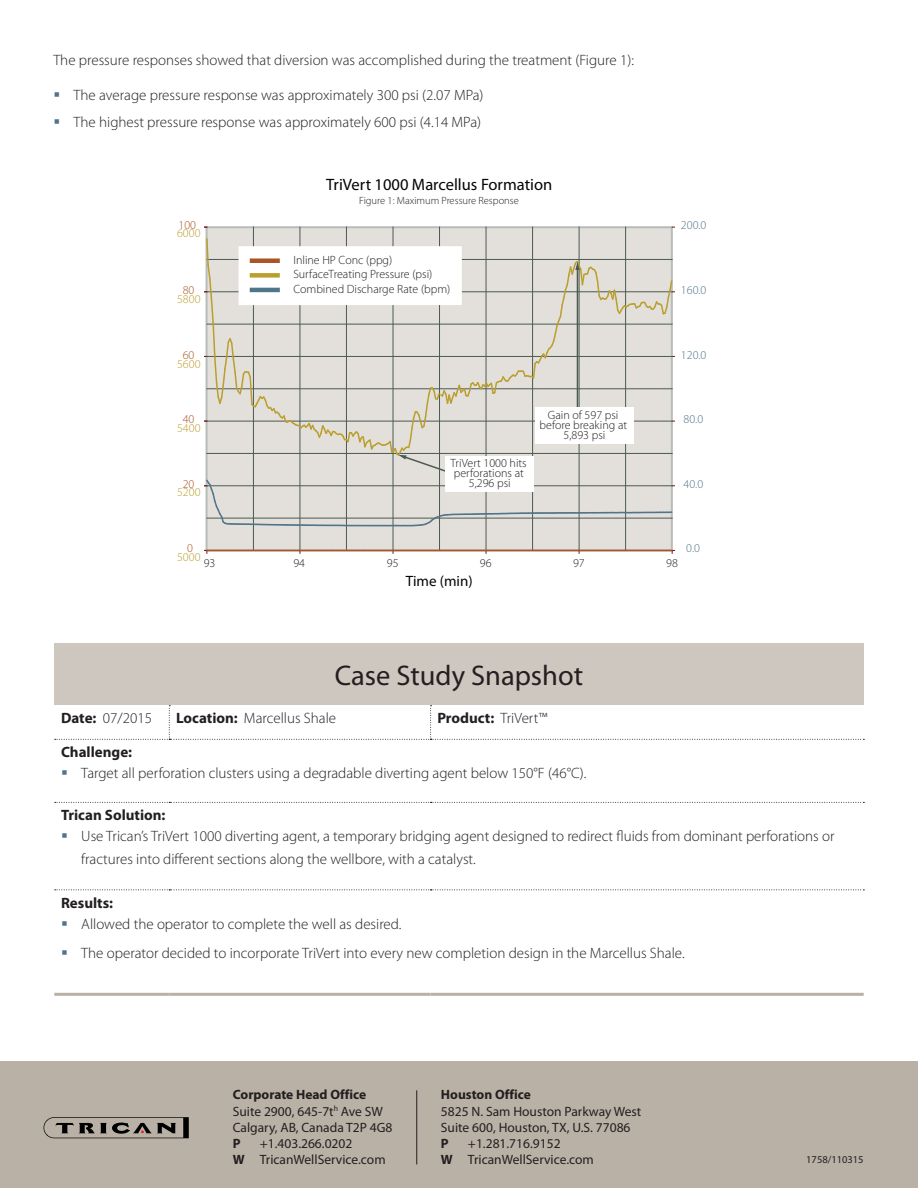
<style>
.page{position:relative;width:918px;height:1188px;background:#fff}
.page>*{position:absolute;margin:0;border:0;box-sizing:border-box;transform-origin:0 0}
.t1{font:28.5px "Myriad Pro";color:#231f20}
.t2{font:16.5px "Myriad Pro";color:#040503}
.t3{font:300 15px/22.5px "Myriad Pro";color:#231f20}
.t4{font:700 15px "Myriad Pro";color:#231f20}
.t5{font:15px "Myriad Pro";color:#040503}
.t6{font:13.5px/16.2px "Myriad Pro";color:#231f20}
.t7{font:700 13.5px "Myriad Pro";color:#231f20}
.t8{font:300 12px/10.1px "Myriad Pro";color:#201d1e;text-align:center}
.t9{font:300 12px "Myriad Pro";color:#50748a}
.t10{font:300 12px "Myriad Pro";color:#ba9f2f}
.t11{font:300 12px "Myriad Pro";color:#1d211e}
.t12{font:300 12px "Myriad Pro";color:#aa5525}
.t13{font:300 10.5px "Myriad Pro";color:#231f20}
.t14{font:10.5px "Myriad Pro";color:#231f20}
.s1{font-weight:700}
.s2{font-weight:300}
</style>
<div class="page">
<div style="left:207px;top:227px;width:465px;height:324px;background:#e3e0db"></div>
<hr style="left:253px;top:227px;width:1px;height:323px;background:#4b5a52">
<hr style="left:300px;top:227px;width:1px;height:323px;background:#4b5a52">
<hr style="left:346px;top:227px;width:1px;height:323px;background:#4b5a52">
<hr style="left:393px;top:227px;width:1px;height:323px;background:#4b5a52">
<hr style="left:439px;top:227px;width:1px;height:323px;background:#4b5a52">
<hr style="left:486px;top:227px;width:1px;height:323px;background:#4b5a52">
<hr style="left:532px;top:227px;width:1px;height:323px;background:#4b5a52">
<hr style="left:579px;top:227px;width:1px;height:323px;background:#4b5a52">
<hr style="left:625px;top:227px;width:1px;height:323px;background:#4b5a52">
<svg style="left:205px;top:550px;width:470px;height:3px"></svg>
<svg style="left:205px;top:237px;width:470px;height:289px"></svg>
<div style="left:445px;top:456px;width:89px;height:36px;background:#fff"></div>
<div style="left:54px;top:644px;width:810px;height:61px;background:#cec7bf"></div>
<svg style="left:54px;top:738px;width:810px;height:255px"></svg>
<svg style="left:55px;top:802px;width:809px;height:1px"></svg>
<svg style="left:55px;top:889px;width:809px;height:1px"></svg>
<hr style="left:54px;top:993px;width:115px;height:3px;background:#bab1a6">
<hr style="left:169px;top:993px;width:262px;height:3px;background:#bab1a6">
<hr style="left:431px;top:993px;width:433px;height:3px;background:#bab1a6">
<svg style="left:55px;top:705px;width:809px;height:35px"></svg>
<div style="left:0;top:1061px;width:918px;height:127px;background:#bab1a6"></div>
<svg style="left:44px;top:1117px;width:145px;height:21px"></svg>
<hr style="left:416px;top:1090px;width:1px;height:74px;background:#231f20">
<svg style="left:62px;top:771px;width:5px;height:4px"></svg>
<svg style="left:62px;top:834px;width:5px;height:4px"></svg>
<svg style="left:62px;top:921px;width:5px;height:5px"></svg>
<svg style="left:62px;top:950px;width:5px;height:5px"></svg>
<p class="t3" style="left:53px;top:49px;width:582px">The pressure responses showed that diversion was accomplished during the treatment (Figure 1):</p>
<p class="t3" style="left:74px;top:81px;width:411px;line-height:27.8px">The average pressure response was approximately 300 psi (2.07 MPa)<br>The highest pressure response was approximately 600 psi (4.14 MPa)</p>
<p class="t2" style="left:326px;top:175px;width:228px">TriVert 1000 Marcellus Formation</p>
<p class="t12" style="left:179px;top:217px;width:19px">100</p>
<p class="t10" style="left:177px;top:226px;width:25px">6000</p>
<p class="t12" style="left:183px;top:283px;width:13px">80</p>
<p class="t10" style="left:177px;top:292px;width:25px">5800</p>
<p class="t12" style="left:183px;top:347px;width:13px">60</p>
<p class="t10" style="left:177px;top:356px;width:25px">5600</p>
<p class="t12" style="left:183px;top:412px;width:13px">40</p>
<p class="t10" style="left:177px;top:421px;width:25px">5400</p>
<p class="t12" style="left:183px;top:476px;width:13px">20</p>
<p class="t10" style="left:177px;top:485px;width:25px">5200</p>
<p class="t13" style="left:359px;top:195px;width:161px">Figure 1: Maximum Pressure Response</p>
<p class="t8" style="left:293px;top:253px;width:159px;line-height:14.4px;text-align:left">Inline HP Conc (ppg)<br>SurfaceTreating Pressure (psi)<br>Combined Discharge Rate (bpm)</p>
<p class="t8" style="left:451px;top:458px;width:78px">TriVert 1000 hits perforations at<br>5,296 psi</p>
<p class="t8" style="left:540px;top:410px;width:89px">Gain of 597 psi before breaking at<br>5,893 psi</p>
<p class="t9" style="left:681px;top:218px;width:27px">200.0</p>
<p class="t9" style="left:681px;top:282px;width:27px">160.0</p>
<p class="t9" style="left:681px;top:348px;width:27px">120.0</p>
<p class="t9" style="left:684px;top:412px;width:21px">80.0</p>
<p class="t9" style="left:684px;top:477px;width:21px">40.0</p>
<p class="t12" style="left:187px;top:541px;width:7px">0</p>
<p class="t10" style="left:177px;top:550px;width:25px">5000</p>
<p class="t11" style="left:204px;top:556px;width:13px">93</p>
<p class="t11" style="left:293px;top:556px;width:13px">94</p>
<p class="t11" style="left:387px;top:556px;width:13px">95</p>
<p class="t11" style="left:480px;top:556px;width:13px">96</p>
<p class="t11" style="left:573px;top:556px;width:13px">97</p>
<p class="t11" style="left:666px;top:556px;width:13px">98</p>
<p class="t5" style="left:406px;top:572px;width:68px">Time (min)</p>
<p class="t9" style="left:686px;top:541px;width:15px">0.0</p>
<h1 class="t1" style="left:335px;top:658px;width:250px">Case Study Snapshot</h1>
<p class="t3" style="left:61px;top:707px;width:92px"><span class="s1">Date:</span> 07/2015</p>
<p class="t3" style="left:176px;top:707px;width:162px"><span class="s1">Location:</span> Marcellus Shale</p>
<p class="t4" style="left:437px;top:709px;width:112px">Product: <span class="s2">TriVert™</span></p>
<p class="t4" style="left:61px;top:742px;width:73px">Challenge:</p>
<p class="t3" style="left:81px;top:762px;width:507px">Target all perforation clusters using a degradable diverting agent below 150°F (46°C).</p>
<p class="t4" style="left:61px;top:806px;width:106px">Trican Solution:</p>
<p class="t3" style="left:81px;top:825px;width:755px">Use Trican’s TriVert 1000 diverting agent, a temporary bridging agent designed to redirect fluids from dominant perforations or fractures into different sections along the wellbore, with a catalyst.</p>
<p class="t4" style="left:61px;top:893px;width:54px">Results:</p>
<p class="t3" style="left:81px;top:909px;width:605px;line-height:29.2px">Allowed the operator to complete the well as desired.<br>The operator decided to incorporate TriVert into every new completion design in the Marcellus Shale.</p>
<p class="t6" style="left:233px;top:1087px;width:161px"><span class="s1">Corporate Head Office<br></span>Suite 2900, 645-7t<sup>h</sup> Ave SW<br>Calgary, AB, Canada T2P 4G8</p>
<p class="t7" style="left:233px;top:1135px;width:9px">P</p>
<p class="t6" style="left:233px;top:1135px;width:154px;text-align:center">+1.403.266.0202<br><span class="s1">W</span> TricanWellService.com</p>
<p class="t7" style="left:441px;top:1086px;width:91px">Houston Office</p>
<p class="t6" style="left:441px;top:1103px;width:202px">5825 N. Sam Houston Parkway West<br>Suite 600, Houston, TX, U.S. 77086</p>
<p class="t7" style="left:441px;top:1135px;width:9px">P</p>
<p class="t6" style="left:441px;top:1135px;width:154px;text-align:center">+1.281.716.9152<br><span class="s1">W</span> TricanWellService.com</p>
<p class="t14" style="left:799px;top:1153px;width:54px">530/050813</p>
<p class="t14" style="left:806px;top:1153px;width:59px">1758/110315</p>
</div>
